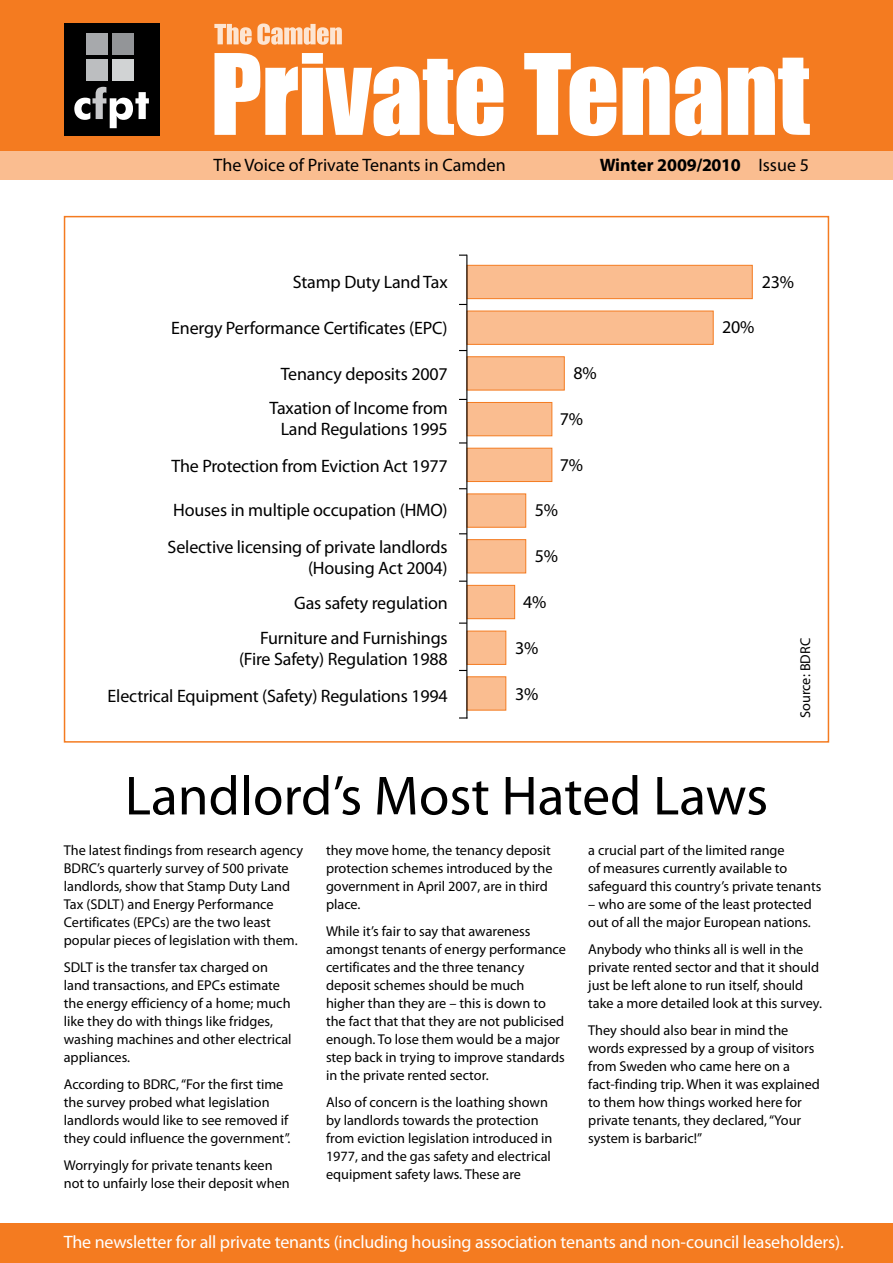
<style>
.page{position:relative;width:893px;height:1263px;background:#fff}
.page>*{position:absolute;margin:0;border:0;box-sizing:border-box;transform-origin:0 0}
.t1{font:55.5px "Myriad Pro";color:#000}
.t2{font:18px/21px "Myriad Pro";letter-spacing:-.01em;color:#000;text-align:right}
.t3{font:18px "Myriad Pro";letter-spacing:-.01em;color:#fff}
.t4{font:700 18px "Myriad Pro";letter-spacing:-.005em;color:#000}
.t5{font:14.25px/18px "Myriad Pro";color:#000}
.s1{font-weight:400}
</style>
<div class="page">
<div style="left:0;top:1223px;width:893px;height:40px;background:#f47b20"></div>
<div style="left:0;top:0;width:893px;height:161px;background:#f47b20"></div>
<div style="left:0;top:152px;width:893px;height:28px;background:#fabd90"></div>
<div style="left:64px;top:23px;width:95px;height:113px;background:#000"></div>
<div style="left:87px;top:34px;width:21px;height:21px;background:#a7a9ac"></div>
<div style="left:87px;top:59px;width:21px;height:22px;background:#bcbec0"></div>
<div style="left:112px;top:34px;width:22px;height:21px;background:#939598"></div>
<div style="left:112px;top:59px;width:22px;height:22px;background:#d1d3d4"></div>
<svg style="left:74px;top:87px;width:75px;height:41px"></svg>
<svg style="left:214px;top:53px;width:596px;height:83px;fill:#fff"></svg>
<svg style="left:214px;top:23px;width:128px;height:22px"></svg>
<div style="left:467px;top:265px;width:286px;height:34px;background:#fabd90;border:1px solid #f47b20"></div>
<div style="left:467px;top:311px;width:247px;height:34px;background:#fabd90;border:1px solid #f47b20"></div>
<div style="left:467px;top:356px;width:98px;height:34px;background:#fabd90;border:1px solid #f47b20"></div>
<div style="left:467px;top:402px;width:85px;height:34px;background:#fabd90;border:1px solid #f47b20"></div>
<div style="left:467px;top:493px;width:59px;height:35px;background:#fabd90;border:1px solid #f47b20"></div>
<div style="left:467px;top:585px;width:48px;height:34px;background:#fabd90;border:1px solid #f47b20"></div>
<div style="left:467px;top:631px;width:39px;height:34px;background:#fabd90;border:1px solid #f47b20"></div>
<div style="left:467px;top:676px;width:39px;height:34px;background:#fabd90;border:1px solid #f47b20"></div>
<div style="left:467px;top:448px;width:85px;height:34px;background:#fabd90;border:1px solid #f47b20"></div>
<div style="left:467px;top:539px;width:59px;height:34px;background:#fabd90;border:1px solid #f47b20"></div>
<hr style="left:466px;top:255px;width:1px;height:463px;background:#000">
<svg style="left:459px;top:622px;width:8px;height:2px"></svg>
<p class="t2" style="left:214px;top:154px;width:294px">The Voice of Private Tenants in Camden</p>
<p class="t4" style="left:600px;top:153px;width:211px">Winter 2009/2010 <span class="s1">Issue 5</span></p>
<p class="t2" style="left:293px;top:271px;width:156px">Stamp Duty Land Tax</p>
<p class="t2" style="left:171px;top:317px;width:278px">Energy Performance Certificates (EPC)</p>
<p class="t2" style="left:281px;top:363px;width:168px">Tenancy deposits 2007</p>
<p class="t2" style="left:269px;top:397px;width:180px">Taxation of Income from<br>Land Regulations 1995</p>
<p class="t2" style="left:171px;top:455px;width:278px">The Protection from Eviction Act 1977</p>
<p class="t2" style="left:173px;top:500px;width:276px">Houses in multiple occupation (HMO)</p>
<p class="t2" style="left:168px;top:536px;width:282px">Selective licensing of private landlords (Housing Act 2004)</p>
<p class="t2" style="left:294px;top:592px;width:155px">Gas safety regulation</p>
<p class="t2" style="left:239px;top:627px;width:210px">Furniture and Furnishings (Fire Safety) Regulation 1988</p>
<p class="t2" style="left:108px;top:685px;width:342px">Electrical Equipment (Safety) Regulations 1994</p>
<p class="t2" style="left:573px;top:362px;width:25px">8%</p>
<p class="t2" style="left:560px;top:408px;width:25px">7%</p>
<p class="t2" style="left:560px;top:455px;width:25px">7%</p>
<p class="t2" style="left:535px;top:499px;width:25px">5%</p>
<p class="t2" style="left:535px;top:545px;width:25px">5%</p>
<p class="t2" style="left:523px;top:591px;width:25px">4%</p>
<p class="t2" style="left:515px;top:637px;width:25px">3%</p>
<p class="t2" style="left:515px;top:683px;width:25px">3%</p>
<p class="t2" style="left:762px;top:271px;width:34px">23%</p>
<p class="t2" style="left:722px;top:316px;width:34px">20%</p>
<p class="t5" style="left:796px;top:718px;width:81px;rotate:-90deg">Source: BDRC</p>
<h1 class="t1" style="left:125px;top:762px;width:645px">Landlord’s Most Hated Laws</h1>
<p class="t5" style="left:64px;top:841px;width:241px">The latest findings from research agency BDRC’s quarterly survey of 500 private landlords, show that Stamp Duty Land Tax (SDLT) and Energy Performance Certificates (EPCs) are the two least popular pieces of legislation with them.</p>
<p class="t5" style="left:64px;top:958px;width:229px">SDLT is the transfer tax charged on land transactions, and EPCs estimate the energy efficiency of a home; much like they do with things like fridges, washing machines and other electrical appliances.</p>
<p class="t5" style="left:64px;top:1075px;width:228px">According to BDRC, “For the first time the survey probed what legislation landlords would like to see removed if they could influence the government”.</p>
<p class="t5" style="left:64px;top:1156px;width:227px">Worryingly for private tenants keen not to unfairly lose their deposit when</p>
<p class="t5" style="left:588px;top:841px;width:235px">a crucial part of the limited range<br>of measures currently available to safeguard this country’s private tenants</p>
<p class="t5" style="left:588px;top:895px;width:225px">– who are some of the least protected out of all the major European nations.</p>
<p class="t5" style="left:588px;top:940px;width:235px">Anybody who thinks all is well in the private rented sector and that it should just be left alone to run itself, should take a more detailed look at this survey.</p>
<p class="t5" style="left:588px;top:1021px;width:233px">They should also bear in mind the words expressed by a group of visitors from Sweden who came here on a fact-finding trip. When it was explained to them how things worked here for private tenants, they declared, “Your system is barbaric!”</p>
<p class="t5" style="left:326px;top:841px;width:228px">they move home, the tenancy deposit protection schemes introduced by the government in April 2007, are in third place.</p>
<p class="t5" style="left:326px;top:922px;width:241px">While it’s fair to say that awareness amongst tenants of energy performance certificates and the three tenancy deposit schemes should be much higher than they are – this is down to the fact that that they are not publicised enough. To lose them would be a major step back in trying to improve standards in the private rented sector.</p>
<p class="t5" style="left:326px;top:1093px;width:228px">Also of concern is the loathing shown by landlords towards the protection from eviction legislation introduced in 1977, and the gas safety and electrical equipment safety laws. These are</p>
<p class="t3" style="left:64px;top:1231px;width:782px">The newsletter for all private tenants (including housing association tenants and non-council leaseholders).</p>
</div>
